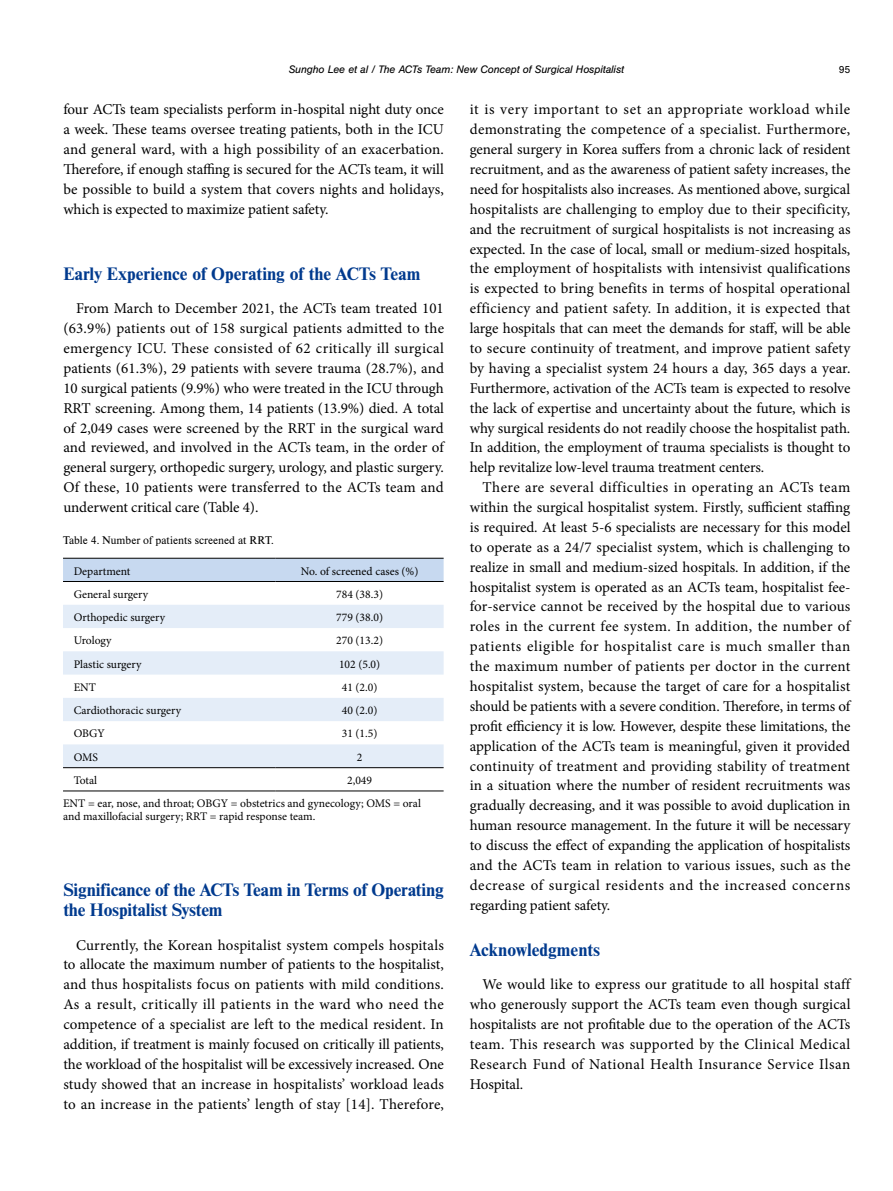
<style>
.page{position:relative;width:893px;height:1191px;background:#fff}
.page>*{position:absolute;margin:0;border:0;box-sizing:border-box;transform-origin:0 0}
.t1{font:700 18.75px/19.8px "Nimbus Rom D";letter-spacing:-.01em;color:#003a8e}
.t2{font:15px/20px "Minion Pro";color:#000;text-align:justify}
.t3{font:11.7px/22.6px "Minion Pro";color:#000}
.t4{font:11.7px "Nimbus Rom D";color:#000}
.t5{font:italic 11.25px "Nimbus San";letter-spacing:-.01em;color:#000}
.t6{font:10.5px "Nimbus San";color:#000}
</style>
<div class="page">
<div style="left:63px;top:559px;width:381px;height:22px;background:#c7d9f0"></div>
<svg style="left:63px;top:605px;width:381px;height:162px;fill:#e4edf8"></svg>
<hr style="left:63px;top:558px;width:213px;height:1px;background:#000">
<hr style="left:276px;top:558px;width:168px;height:1px;background:#000">
<hr style="left:63px;top:767px;width:213px;height:1px;background:#000">
<hr style="left:276px;top:767px;width:168px;height:1px;background:#000">
<hr style="left:63px;top:790px;width:213px;height:1px;background:#000">
<hr style="left:276px;top:790px;width:168px;height:1px;background:#000">
<hr style="left:63px;top:581px;width:213px;height:1px;background:#000">
<hr style="left:276px;top:581px;width:168px;height:1px;background:#000">
<p class="t5" style="left:289px;top:63px;width:337px">Sungho Lee et al / The ACTs Team: New Concept of Surgical Hospitalist</p>
<p class="t6" style="left:839px;top:63px;width:13px">95</p>
<p class="t2" style="left:63px;top:100px;width:382px">four ACTs team specialists perform in-hospital night duty once a week. These teams oversee treating patients, both in the ICU and general ward, with a high possibility of an exacerbation.<br>Therefore, if enough staffing is secured for the ACTs team, it will be possible to build a system that covers nights and holidays, which is expected to maximize patient safety.</p>
<p class="t1" style="left:63px;top:263px;width:358px">Early Experience of Operating of the ACTs Team</p>
<p class="t2" style="left:63px;top:299px;width:382px;text-indent:13px">From March to December 2021, the ACTs team treated 101 (63.9%) patients out of 158 surgical patients admitted to the emergency ICU. These consisted of 62 critically ill surgical patients (61.3%), 29 patients with severe trauma (28.7%), and 10 surgical patients (9.9%) who were treated in the ICU through RRT screening. Among them, 14 patients (13.9%) died. A total of 2,049 cases were screened by the RRT in the surgical ward and reviewed, and involved in the ACTs team, in the order of general surgery, orthopedic surgery, urology, and plastic surgery.<br>Of these, 10 patients were transferred to the ACTs team and underwent critical care (Table 4).</p>
<p class="t4" style="left:63px;top:532px;width:212px">Table 4. Number of patients screened at RRT.</p>
<p class="t3" style="left:74px;top:559px;width:58px">Department</p>
<p class="t3" style="left:301px;top:559px;width:119px">No. of screened cases (%)</p>
<p class="t3" style="left:74px;top:583px;width:76px">General surgery</p>
<p class="t3" style="left:336px;top:583px;width:48px">784 (38.3)</p>
<p class="t3" style="left:74px;top:606px;width:93px">Orthopedic surgery</p>
<p class="t3" style="left:336px;top:606px;width:48px">779 (38.0)</p>
<p class="t3" style="left:74px;top:629px;width:39px">Urology</p>
<p class="t3" style="left:336px;top:629px;width:48px">270 (13.2)</p>
<p class="t3" style="left:74px;top:652px;width:69px">Plastic surgery</p>
<p class="t3" style="left:339px;top:652px;width:43px">102 (5.0)</p>
<p class="t3" style="left:74px;top:676px;width:24px">ENT</p>
<p class="t3" style="left:342px;top:676px;width:37px">41 (2.0)</p>
<p class="t3" style="left:74px;top:699px;width:109px">Cardiothoracic surgery</p>
<p class="t3" style="left:342px;top:699px;width:37px">40 (2.0)</p>
<p class="t3" style="left:74px;top:722px;width:33px">OBGY</p>
<p class="t3" style="left:342px;top:722px;width:37px">31 (1.5)</p>
<p class="t3" style="left:74px;top:745px;width:26px">OMS</p>
<p class="t3" style="left:357px;top:745px;width:7px">2</p>
<p class="t3" style="left:74px;top:769px;width:25px">Total</p>
<p class="t3" style="left:63px;top:769px;width:359px;text-indent:284px">2,049<br>ENT = ear, nose, and throat; OBGY = obstetrics and gynecology; OMS = oral</p>
<p class="t3" style="left:63px;top:805px;width:254px">and maxillofacial surgery; RRT = rapid response team.</p>
<p class="t1" style="left:63px;top:879px;width:382px">Significance of the ACTs Team in Terms of Operating the Hospitalist System</p>
<p class="t2" style="left:63px;top:935px;width:382px;text-indent:13px">Currently, the Korean hospitalist system compels hospitals to allocate the maximum number of patients to the hospitalist, and thus hospitalists focus on patients with mild conditions.<br>As a result, critically ill patients in the ward who need the competence of a specialist are left to the medical resident. In addition, if treatment is mainly focused on critically ill patients, the workload of the hospitalist will be excessively increased. One study showed that an increase in hospitalists’ workload leads to an increase in the patients’ length of stay [14]. Therefore,</p>
<p class="t2" style="left:470px;top:100px;width:382px">it is very important to set an appropriate workload while demonstrating the competence of a specialist. Furthermore, general surgery in Korea suffers from a chronic lack of resident recruitment, and as the awareness of patient safety increases, the need for hospitalists also increases. As mentioned above, surgical hospitalists are challenging to employ due to their specificity, and the recruitment of surgical hospitalists is not increasing as expected. In the case of local, small or medium-sized hospitals, the employment of hospitalists with intensivist qualifications is expected to bring benefits in terms of hospital operational efficiency and patient safety. In addition, it is expected that large hospitals that can meet the demands for staff, will be able to secure continuity of treatment, and improve patient safety by having a specialist system 24 hours a day, 365 days a year.<br>Furthermore, activation of the ACTs team is expected to resolve the lack of expertise and uncertainty about the future, which is why surgical residents do not readily choose the hospitalist path.<br>In addition, the employment of trauma specialists is thought to help revitalize low-level trauma treatment centers.</p>
<p class="t2" style="left:470px;top:477px;width:382px;text-indent:13px">There are several difficulties in operating an ACTs team within the surgical hospitalist system. Firstly, sufficient staffing is required. At least 5-6 specialists are necessary for this model to operate as a 24/7 specialist system, which is challenging to realize in small and medium-sized hospitals. In addition, if the hospitalist system is operated as an ACTs team, hospitalist fee&shy;for-service cannot be received by the hospital due to various roles in the current fee system. In addition, the number of patients eligible for hospitalist care is much smaller than the maximum number of patients per doctor in the current hospitalist system, because the target of care for a hospitalist should be patients with a severe condition. Therefore, in terms of profit efficiency it is low. However, despite these limitations, the application of the ACTs team is meaningful, given it provided continuity of treatment and providing stability of treatment in a situation where the number of resident recruitments was gradually decreasing, and it was possible to avoid duplication in human resource management. In the future it will be necessary to discuss the effect of expanding the application of hospitalists and the ACTs team in relation to various issues, such as the decrease of surgical residents and the increased concerns regarding patient safety.</p>
<p class="t1" style="left:470px;top:938px;width:132px">Acknowledgments</p>
<p class="t2" style="left:470px;top:974px;width:382px;text-indent:13px">We would like to express our gratitude to all hospital staff who generously support the ACTs team even though surgical hospitalists are not profitable due to the operation of the ACTs team. This research was supported by the Clinical Medical Research Fund of National Health Insurance Service Ilsan Hospital.</p>
</div>
